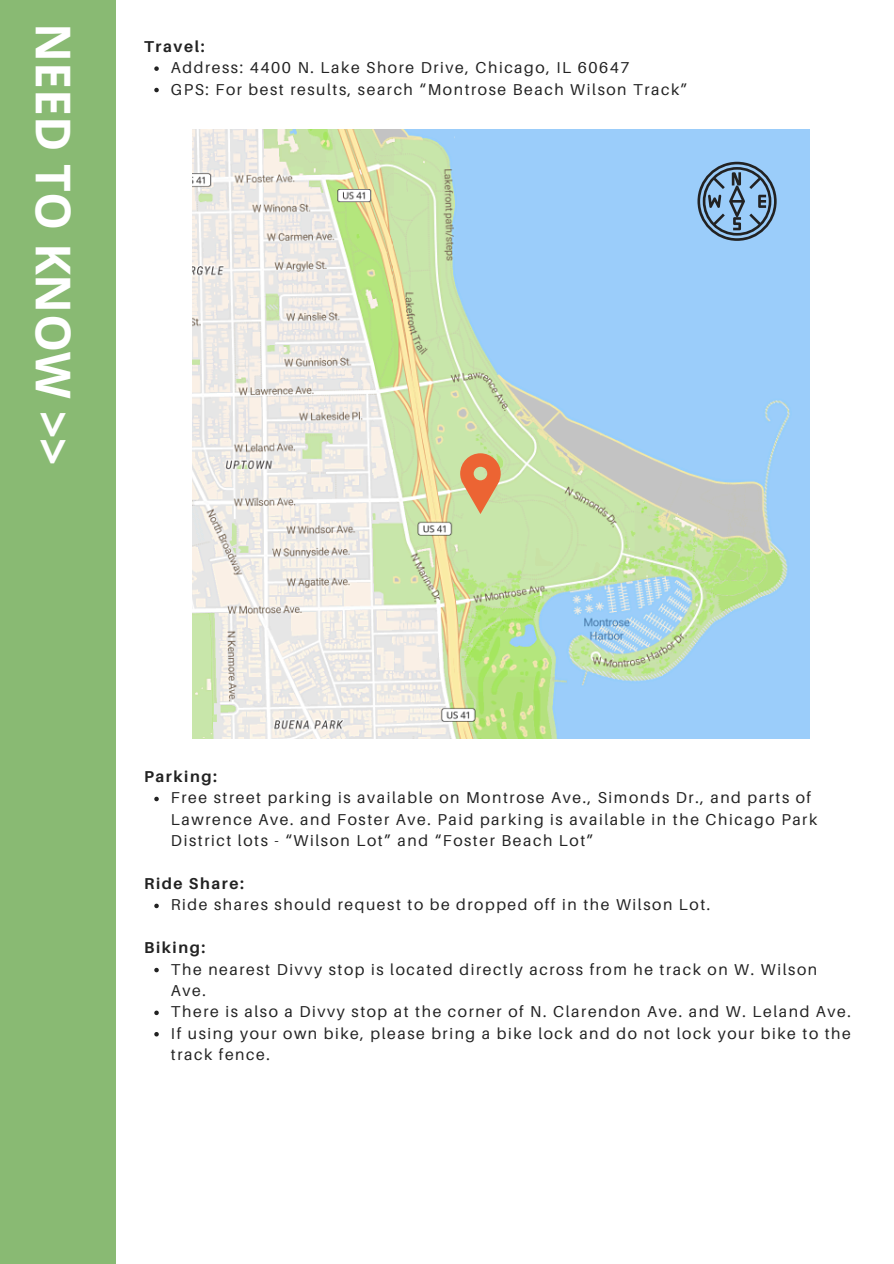
<style>
.page{position:relative;width:894px;height:1264px;background:#fff}
.page>*{position:absolute;margin:0;border:0;box-sizing:border-box;transform-origin:0 0}
.t1{font:700 48px "Open Sans";color:#fff}
.t2{font:15.75px/21.3px "Aileron";letter-spacing:.1em;color:#222}
.t3{font:700 15.75px "Aileron";letter-spacing:.1em;color:#222}
</style>
<div class="page">
<div style="left:0;top:0;width:116px;height:1263px;background:#89ba73"></div>
<svg style="left:154px;top:66px;width:5px;height:5px"></svg>
<svg style="left:154px;top:88px;width:5px;height:4px"></svg>
<svg style="left:154px;top:796px;width:5px;height:5px"></svg>
<svg style="left:154px;top:903px;width:5px;height:5px"></svg>
<svg style="left:154px;top:967px;width:5px;height:5px"></svg>
<svg style="left:154px;top:1010px;width:5px;height:5px"></svg>
<svg style="left:154px;top:1032px;width:5px;height:4px"></svg>
<img style="left:193px;top:129px;width:616px;height:609px">
<svg style="left:460px;top:453px;width:40px;height:61px;background:#dc9964"></svg>
<svg style="left:697px;top:162px;width:79px;height:79px;background:#779aba"></svg>
<p class="t1" style="left:87px;top:23px;width:444px;rotate:90deg">NEED TO KNOW &gt;&gt;</p>
<p class="t3" style="left:144px;top:36px;width:62px">Travel:</p>
<h1 class="t2" style="left:171px;top:57px;width:460px">Address: 4400 N. Lake Shore Drive, Chicago, IL 60647</h1>
<h2 class="t2" style="left:171px;top:78px;width:518px">GPS: For best results, search “Montrose Beach Wilson Track”</h2>
<p class="t3" style="left:144px;top:766px;width:74px">Parking:</p>
<p class="t2" style="left:171px;top:787px;width:647px">Free street parking is available on Montrose Ave., Simonds Dr., and parts of<br>Lawrence Ave. and Foster Ave. Paid parking is available in the Chicago Park<br>District lots - “Wilson Lot” and “Foster Beach Lot”</p>
<p class="t3" style="left:144px;top:873px;width:101px">Ride Share:</p>
<p class="t2" style="left:171px;top:893px;width:540px">Ride shares should request to be dropped off in the Wilson Lot.</p>
<h2 class="t3" style="left:144px;top:937px;width:63px">Biking:</h2>
<p class="t2" style="left:171px;top:958px;width:647px">The nearest Divvy stop is located directly across from he track on W. Wilson<br>Ave.</p>
<h2 class="t2" style="left:171px;top:1000px;width:681px">There is also a Divvy stop at the corner of N. Clarendon Ave. and W. Leland Ave.</h2>
<p class="t2" style="left:171px;top:1022px;width:681px">If using your own bike, please bring a bike lock and do not lock your bike to the track fence.</p>
</div>
